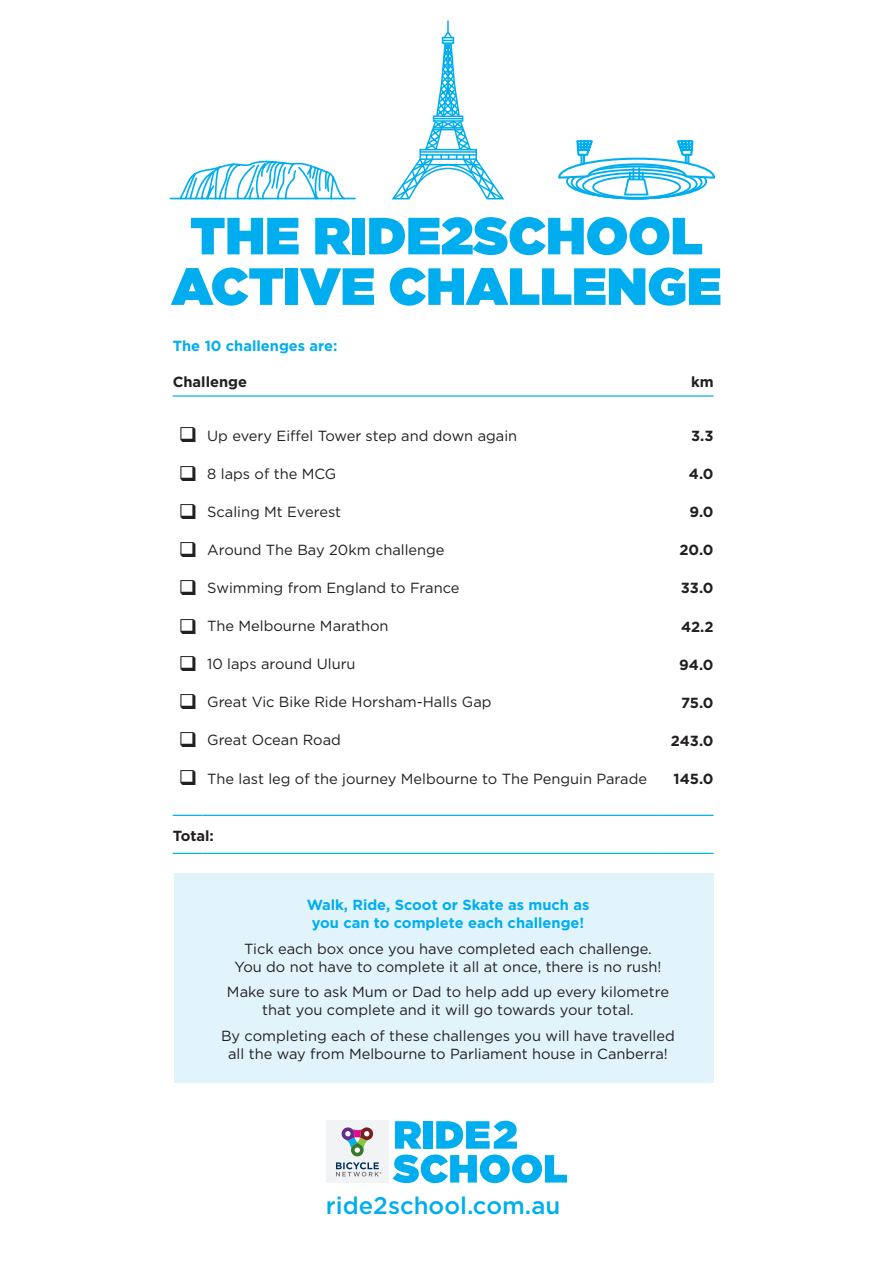
<style>
.page{position:relative;width:893px;height:1263px;background:#fff}
.page>*{position:absolute;margin:0;border:0;box-sizing:border-box;transform-origin:0 0}
.t1{font:900 52.2px/50.6px "Gotham";color:#00aeef;text-align:center}
.t2{font:500 24px "Gotham";color:#00aeef}
.t3{font:14.7px/17.5px "Gotham";color:#231f20;text-align:center}
.t4{font:700 14.7px/17.5px "Gotham";color:#00aeef;text-align:center}
.t5{font:700 14.7px "Gotham";color:#231f20}
</style>
<div class="page">
<hr style="left:173px;top:395px;width:29px;height:2px;background:#00aeef">
<hr style="left:202px;top:395px;width:457px;height:2px;background:#00aeef">
<hr style="left:659px;top:395px;width:55px;height:2px;background:#00aeef">
<svg style="left:173px;top:815px;width:29px;height:1px"></svg>
<hr style="left:202px;top:815px;width:457px;height:1px;background:#00aeef">
<hr style="left:659px;top:815px;width:55px;height:1px;background:#00aeef">
<svg style="left:173px;top:853px;width:29px;height:1px"></svg>
<hr style="left:202px;top:853px;width:457px;height:1px;background:#00aeef">
<hr style="left:659px;top:853px;width:55px;height:1px;background:#00aeef">
<div style="left:174px;top:873px;width:540px;height:209px;background:#e1f4fc"></div>
<svg style="left:391px;top:20px;width:114px;height:180px"></svg>
<svg style="left:393px;top:1121px;width:174px;height:62px"></svg>
<div style="left:326px;top:1120px;width:63px;height:63px;background:#f2f3f4"></div>
<svg style="left:336px;top:1127px;width:45px;height:49px"></svg>
<svg style="left:169px;top:160px;width:187px;height:40px"></svg>
<div style="left:592px;top:176px;width:89px;height:23px;border:2px solid #00aeef;border-radius:50%"></div>
<svg style="left:558px;top:140px;width:158px;height:57px"></svg>
<p class="t1" style="left:171px;top:209px;width:552px">THE RIDE2SCHOOL<br>ACTIVE CHALLENGE</p>
<p class="t4" style="left:173px;top:336px;width:166px">The 10 challenges are:</p>
<p class="t5" style="left:173px;top:373px;width:76px">Challenge</p>
<p class="t5" style="left:691px;top:373px;width:24px">km</p>
<p class="t3" style="left:207px;top:427px;width:312px">Up every Eiffel Tower step and down again</p>
<p class="t5" style="left:691px;top:428px;width:24px">3.3</p>
<p class="t3" style="left:207px;top:465px;width:131px">8 laps of the MCG</p>
<p class="t5" style="left:689px;top:466px;width:26px">4.0</p>
<p class="t3" style="left:207px;top:503px;width:135px">Scaling Mt Everest</p>
<p class="t5" style="left:689px;top:504px;width:26px">9.0</p>
<p class="t3" style="left:207px;top:541px;width:239px">Around The Bay 20km challenge</p>
<p class="t5" style="left:679px;top:542px;width:36px">20.0</p>
<p class="t3" style="left:207px;top:579px;width:254px">Swimming from England to France</p>
<p class="t5" style="left:681px;top:580px;width:34px">33.0</p>
<p class="t3" style="left:207px;top:617px;width:183px">The Melbourne Marathon</p>
<p class="t5" style="left:681px;top:618px;width:34px">42.2</p>
<p class="t3" style="left:207px;top:655px;width:150px">10 laps around Uluru</p>
<p class="t5" style="left:679px;top:656px;width:36px">94.0</p>
<p class="t3" style="left:207px;top:693px;width:286px">Great Vic Bike Ride Horsham-Halls Gap</p>
<p class="t5" style="left:681px;top:694px;width:34px">75.0</p>
<p class="t3" style="left:207px;top:731px;width:135px">Great Ocean Road</p>
<p class="t5" style="left:671px;top:732px;width:44px">243.0</p>
<p class="t3" style="left:207px;top:769px;width:441px">The last leg of the journey Melbourne to The Penguin Parade</p>
<p class="t5" style="left:673px;top:770px;width:42px">145.0</p>
<p class="t5" style="left:173px;top:827px;width:43px">Total:</p>
<p class="t4" style="left:307px;top:896px;width:284px">Walk, Ride, Scoot or Skate as much as you can to complete each challenge!</p>
<p class="t3" style="left:235px;top:940px;width:429px">Tick each box once you have completed each challenge.<br>You do not have to complete it all at once, there is no rush!</p>
<p class="t3" style="left:227px;top:983px;width:444px">Make sure to ask Mum or Dad to help add up every kilometre that you complete and it will go towards your total.</p>
<p class="t3" style="left:221px;top:1027px;width:455px">By completing each of these challenges you will have travelled all the way from Melbourne to Parliament house in Canberra!</p>
<p class="t2" style="left:326px;top:1192px;width:236px">ride2school.com.au</p>
</div>
